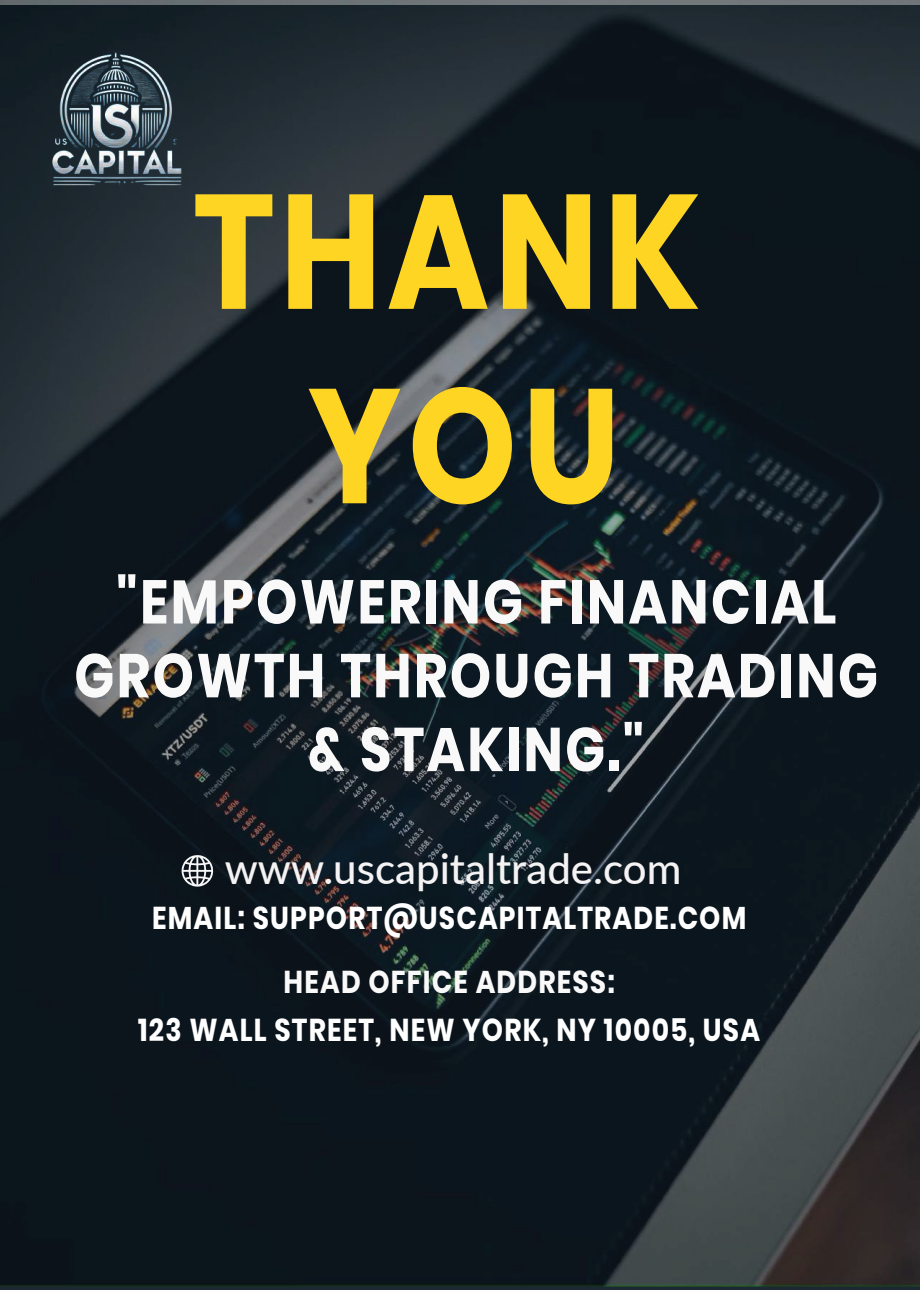
<style>
.page{position:relative;width:920px;height:1290px;background:#fff}
.page>*{position:absolute;margin:0;border:0;box-sizing:border-box;transform-origin:0 0}
.t1{font:700 162px/194.4px "Poppins";letter-spacing:.045em;color:#ffd524;text-align:center;scale:.86 1}
.t2{font:700 61.5px/73.8px "Poppins";letter-spacing:.045em;color:#f9f9f9;text-align:center;scale:.86 1}
.t3{font:500 42px "Lato";color:#f4f2f2}
.t4{font:700 31.5px "Poppins";letter-spacing:.045em;color:#fff;scale:.86 1}
.t5{font:700 31.5px "Poppins";letter-spacing:.045em;color:#f9f9f9;scale:.86 1}
</style>
<div class="page">
<img style="left:0;top:0;width:920px;height:1287px">
<img style="left:0;top:4px;width:242px;height:232px">
<svg style="left:182px;top:855px;width:32px;height:31px"></svg>
<h1 class="t1" style="left:194px;top:156px;width:590px">THANK<br>YOU</h1>
<h2 class="t2" style="left:74px;top:565px;width:936px">"EMPOWERING FINANCIAL<br>GROWTH THROUGH TRADING &amp; STAKING."</h2>
<h3 class="t3" style="left:225px;top:839px;width:458px">www.uscapitaltrade.com</h3>
<p class="t4" style="left:152px;top:900px;width:692px">EMAIL: SUPPORT@USCAPITALTRADE.COM</p>
<p class="t5" style="left:284px;top:964px;width:387px">HEAD OFFICE ADDRESS:</p>
<p class="t4" style="left:138px;top:1012px;width:725px">123 WALL STREET, NEW YORK, NY 10005, USA</p>
</div>
